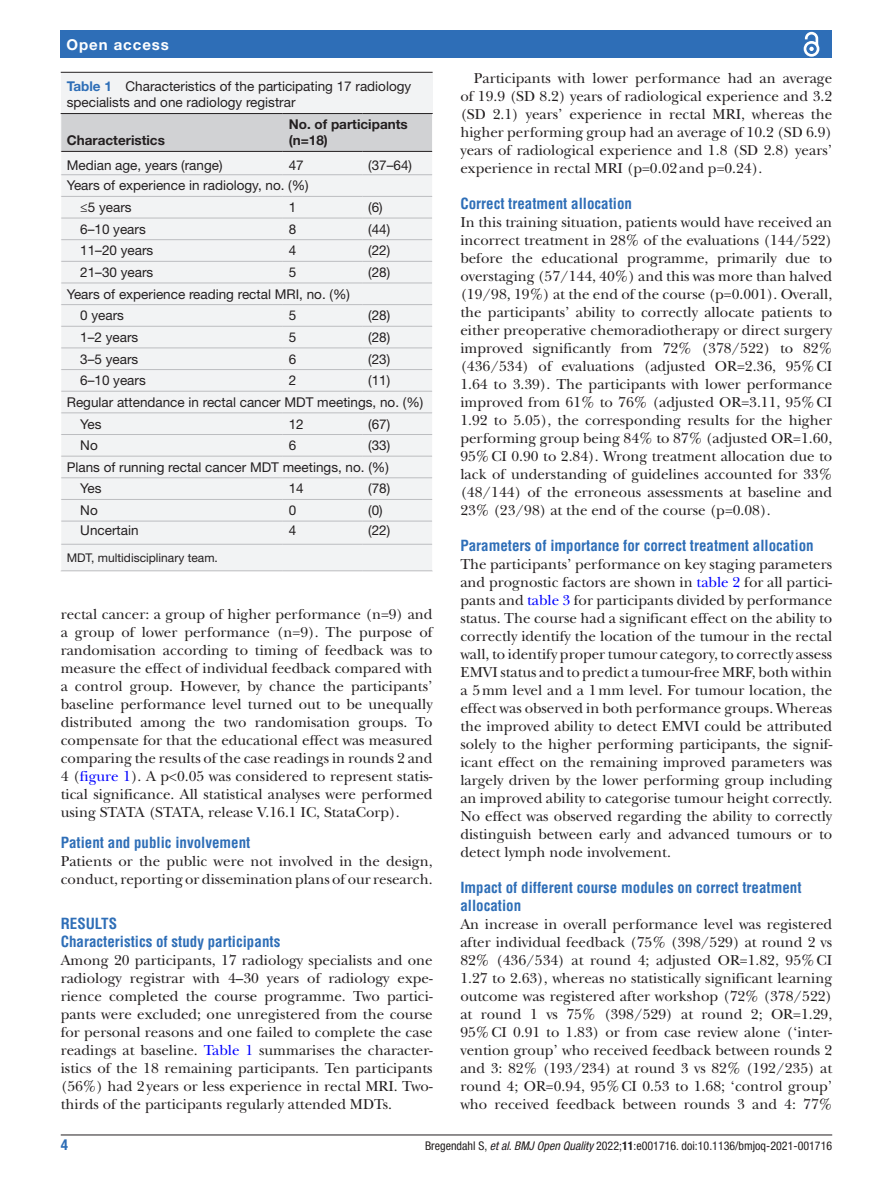
<style>
.page{position:relative;width:893px;height:1191px;background:#fff}
.page>*{position:absolute;margin:0;border:0;box-sizing:border-box;transform-origin:0 0}
.t1{font:15px/18px "New Baskerville";color:#231f20;text-align:justify}
.t2{font:700 condensed 15px/18px "Helvetica LT Std";color:#2e6eb7}
.t3{font:700 15px "Helvetica Neue LT Std";letter-spacing:.065em;color:#fff}
.t4{font:700 condensed 15px "Helvetica Neue LT Std";color:#2e6eb7}
.t5{font:13.5px/21.6px "Helvetica Neue LT Std";color:#231f20}
.t6{font:700 13.5px/16.2px "Helvetica Neue LT Std";color:#231f20}
.t7{font:condensed 12px "Helvetica Neue LT Std";color:#231f20}
.t8{font:12px "Helvetica Neue LT Std";color:#231f20}
.s1{font-weight:700;color:#2e6eb7}
.s2{color:#00f}
.s3{font-style:italic}
.s4{font-weight:700}
</style>
<div class="page">
<hr style="left:61px;top:1134px;width:771px;height:1px;background:#231f20">
<div style="left:61px;top:31px;width:771px;height:27px;background:#2e6eb7"></div>
<svg style="left:803px;top:31px;width:17px;height:26px"></svg>
<div style="left:61px;top:73px;width:372px;height:498px;background:#f2f3f4"></div>
<hr style="left:61px;top:72px;width:372px;height:1px;background:#231f20">
<hr style="left:61px;top:113px;width:222px;height:1px;background:#231f20">
<hr style="left:283px;top:113px;width:79px;height:1px;background:#231f20">
<hr style="left:362px;top:113px;width:71px;height:1px;background:#231f20">
<hr style="left:61px;top:570px;width:222px;height:1px;background:#bcbdc0">
<hr style="left:283px;top:570px;width:79px;height:1px;background:#bcbdc0">
<hr style="left:362px;top:570px;width:71px;height:1px;background:#bcbdc0">
<svg style="left:60px;top:114px;width:373px;height:456px"></svg>
<p class="t3" style="left:66px;top:35px;width:104px">Open access</p>
<p class="t5" style="left:67px;top:77px;width:346px;line-height:16.5px"><span class="s1">Table 1</span> Characteristics of the participating 17 radiology specialists and one radiology registrar</p>
<p class="t6" style="left:67px;top:132px;width:100px">Characteristics</p>
<p class="t6" style="left:289px;top:116px;width:120px">No. of participants (n=18)</p>
<p class="t5" style="left:67px;top:154px;width:157px">Median age, years (range)</p>
<p class="t5" style="left:289px;top:154px;width:17px">47</p>
<p class="t5" style="left:368px;top:154px;width:45px">(37–64)</p>
<p class="t5" style="left:80px;top:175px;width:230px;text-indent:-14px">Years of experience in radiology, no. (%) ≤5 years</p>
<p class="t5" style="left:289px;top:196px;width:9px">1</p>
<p class="t5" style="left:368px;top:196px;width:16px">(6)</p>
<p class="t5" style="left:80px;top:218px;width:67px">6–10 years</p>
<p class="t5" style="left:289px;top:218px;width:9px">8</p>
<p class="t5" style="left:368px;top:218px;width:24px">(44)</p>
<p class="t5" style="left:80px;top:239px;width:75px">11–20 years</p>
<p class="t5" style="left:289px;top:239px;width:9px">4</p>
<p class="t5" style="left:368px;top:239px;width:24px">(22)</p>
<p class="t5" style="left:80px;top:261px;width:75px">21–30 years</p>
<p class="t5" style="left:289px;top:261px;width:9px">5</p>
<p class="t5" style="left:368px;top:261px;width:24px">(28)</p>
<p class="t5" style="left:80px;top:283px;width:271px;text-indent:-14px">Years of experience reading rectal MRI, no. (%)<br>0 years</p>
<p class="t5" style="left:289px;top:304px;width:9px">5</p>
<p class="t5" style="left:368px;top:304px;width:24px">(28)</p>
<p class="t5" style="left:80px;top:326px;width:60px">1–2 years</p>
<p class="t5" style="left:289px;top:326px;width:9px">5</p>
<p class="t5" style="left:368px;top:326px;width:24px">(28)</p>
<p class="t5" style="left:80px;top:348px;width:60px">3–5 years</p>
<p class="t5" style="left:289px;top:348px;width:9px">6</p>
<p class="t5" style="left:368px;top:348px;width:24px">(23)</p>
<p class="t5" style="left:80px;top:369px;width:67px">6–10 years</p>
<p class="t5" style="left:289px;top:369px;width:9px">2</p>
<p class="t5" style="left:368px;top:369px;width:24px">(11)</p>
<p class="t5" style="left:67px;top:391px;width:358px">Regular attendance in rectal cancer MDT meetings, no. (%)</p>
<p class="t5" style="left:80px;top:413px;width:23px">Yes</p>
<p class="t5" style="left:289px;top:413px;width:17px">12</p>
<p class="t5" style="left:368px;top:413px;width:24px">(67)</p>
<p class="t5" style="left:80px;top:434px;width:19px">No</p>
<p class="t5" style="left:289px;top:434px;width:9px">6</p>
<p class="t5" style="left:368px;top:434px;width:24px">(33)</p>
<p class="t5" style="left:67px;top:456px;width:324px">Plans of running rectal cancer MDT meetings, no. (%)</p>
<p class="t5" style="left:80px;top:478px;width:23px">Yes</p>
<p class="t5" style="left:289px;top:478px;width:17px">14</p>
<p class="t5" style="left:368px;top:478px;width:24px">(78)</p>
<p class="t5" style="left:80px;top:499px;width:19px">No</p>
<p class="t5" style="left:289px;top:499px;width:9px">0</p>
<p class="t5" style="left:368px;top:499px;width:16px">(0)</p>
<p class="t5" style="left:80px;top:519px;width:60px">Uncertain</p>
<p class="t5" style="left:289px;top:519px;width:9px">4</p>
<p class="t5" style="left:368px;top:519px;width:24px">(22)</p>
<p class="t8" style="left:67px;top:550px;width:153px">MDT, multidisciplinary team.</p>
<p class="t1" style="left:61px;top:605px;width:373px">rectal cancer: a group of higher performance (n=9) and a group of lower performance (n=9). The purpose of randomisation according to timing of feedback was to measure the effect of individual feedback compared with a control group. However, by chance the participants’ baseline performance level turned out to be unequally distributed among the two randomisation groups. To compensate for that the educational effect was measured comparing the results of the case readings in rounds 2 and 4 (<span class="s2">figure 1</span>). A p&lt;0.05 was considered to represent statis&shy;tical significance. All statistical analyses were performed using STATA (STATA, release V.16.1 IC, StataCorp).</p>
<p class="t2" style="left:61px;top:833px;width:191px">Patient and public involvement</p>
<p class="t1" style="left:61px;top:852px;width:373px">Patients or the public were not involved in the design, conduct, reporting or dissemination plans of our research.</p>
<p class="t2" style="left:61px;top:914px;width:221px">RESULTS<br>Characteristics of study participants</p>
<p class="t1" style="left:61px;top:951px;width:373px">Among 20 participants, 17 radiology specialists and one radiology registrar with 4–30 years of radiology expe&shy;rience completed the course programme. Two partici&shy;pants were excluded; one unregistered from the course for personal reasons and one failed to complete the case readings at baseline. <span class="s2">Table 1</span> summarises the character&shy;istics of the 18 remaining participants. Ten participants (56%) had 2years or less experience in rectal MRI. Two&shy;thirds of the participants regularly attended MDTs.</p>
<p class="t1" style="left:460px;top:69px;width:373px;text-indent:13px">Participants with lower performance had an average of 19.9 (SD 8.2) years of radiological experience and 3.2 (SD 2.1) years’ experience in rectal MRI, whereas the higher performing group had an average of 10.2 (SD 6.9) years of radiological experience and 1.8 (SD 2.8) years’ experience in rectal MRI (p=0.02and p=0.24).</p>
<p class="t2" style="left:460px;top:194px;width:173px">Correct treatment allocation</p>
<p class="t1" style="left:460px;top:213px;width:373px">In this training situation, patients would have received an incorrect treatment in 28% of the evaluations (144/522) before the educational programme, primarily due to overstaging (57/144, 40%) and this was more than halved (19/98, 19%) at the end of the course (p=0.001). Overall, the participants’ ability to correctly allocate patients to either preoperative chemoradiotherapy or direct surgery improved significantly from 72% (378/522) to 82% (436/534) of evaluations (adjusted OR=2.36, 95%CI 1.64 to 3.39). The participants with lower performance improved from 61% to 76% (adjusted OR=3.11, 95%CI 1.92 to 5.05), the corresponding results for the higher performing group being 84% to 87% (adjusted OR=1.60, 95%CI 0.90 to 2.84). Wrong treatment allocation due to lack of understanding of guidelines accounted for 33% (48/144) of the erroneous assessments at baseline and 23% (23/98) at the end of the course (p=0.08).</p>
<p class="t2" style="left:460px;top:536px;width:355px">Parameters of importance for correct treatment allocation</p>
<p class="t1" style="left:460px;top:555px;width:373px">The participants’ performance on key staging parameters and prognostic factors are shown in <span class="s2">table 2</span> for all partici&shy;pants and <span class="s2">table 3</span> for participants divided by performance status. The course had a significant effect on the ability to correctly identify the location of the tumour in the rectal wall, to identify proper tumour category, to correctly assess EMVI status and to predict a tumour-free MRF, both within a 5mm level and a 1mm level. For tumour location, the effect was observed in both performance groups. Whereas the improved ability to detect EMVI could be attributed solely to the higher performing participants, the signif&shy;icant effect on the remaining improved parameters was largely driven by the lower performing group including an improved ability to categorise tumour height correctly.<br>No effect was observed regarding the ability to correctly distinguish between early and advanced tumours or to detect lymph node involvement.</p>
<p class="t2" style="left:460px;top:878px;width:343px">Impact of different course modules on correct treatment allocation</p>
<p class="t1" style="left:460px;top:915px;width:373px">An increase in overall performance level was registered after individual feedback (75% (398/529) at round 2 vs 82% (436/534) at round 4; adjusted OR=1.82, 95%CI 1.27 to 2.63), whereas no statistically significant learning outcome was registered after workshop (72% (378/522) at round 1 vs 75% (398/529) at round 2; OR=1.29, 95%CI 0.91 to 1.83) or from case review alone (‘inter&shy;vention group’ who received feedback between rounds 2 and 3: 82% (193/234) at round 3 vs 82% (192/235) at round 4; OR=0.94, 95%CI 0.53 to 1.68; ‘control group’ who received feedback between rounds 3 and 4: 77%</p>
<p class="t4" style="left:61px;top:1135px;width:9px">4</p>
<p class="t7" style="left:425px;top:1138px;width:409px">Bregendahl S, <span class="s3">et al</span>. <span class="s3">BMJ Open Quality</span> 2022;<span class="s4">11</span>:e001716. doi:10.1136/bmjoq-2021-001716</p>
</div>
